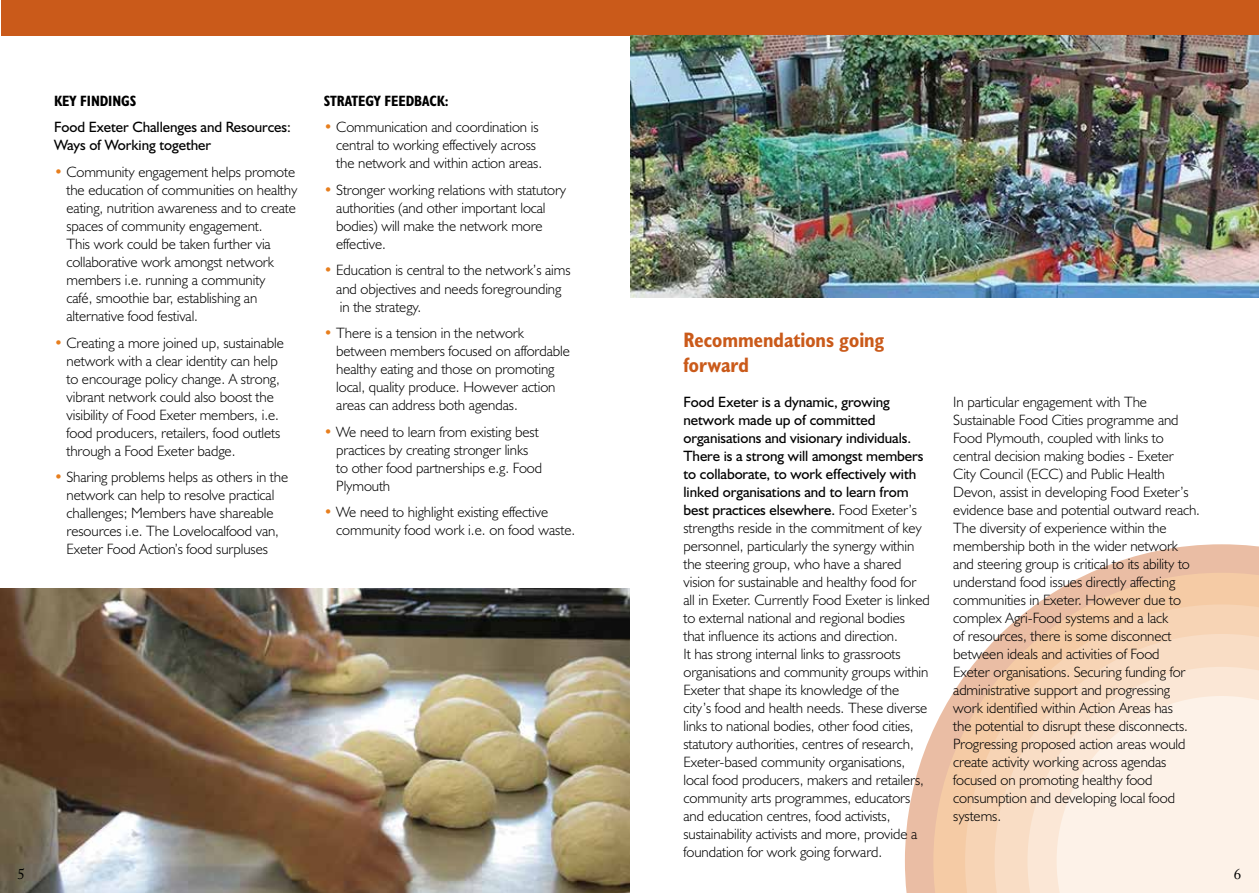
<style>
.page{position:relative;width:1259px;height:893px;background:#fff}
.page>*{position:absolute;margin:0;border:0;box-sizing:border-box;transform-origin:0 0}
.t1{font:700 condensed 21px/25.2px "Humanist 521 BT";color:#ca5a1a}
.t2{font:300 15px/18px "Humanist 521 BT";letter-spacing:-.005em;color:#000}
.t3{font:15px/18px "Humanist 521 BT";letter-spacing:-.005em;color:#000}
.t4{font:700 condensed 15px "Humanist 521 BT";letter-spacing:-.005em;color:#000}
.t5{font:15px "Adobe Caslon Pro";color:#000}
.s1{color:#e77e1d}
.s2{font-weight:400}
</style>
<div class="page">
<div style="left:1px;top:0;width:1258px;height:36px;background:#ca5a1a"></div>
<svg style="left:905px;top:544px;width:354px;height:349px"></svg>
<svg style="left:933px;top:573px;width:326px;height:320px"></svg>
<svg style="left:965px;top:604px;width:294px;height:289px;background:#f5d3b7"></svg>
<svg style="left:994px;top:634px;width:265px;height:259px;background:#f6d4b8"></svg>
<svg style="left:1027px;top:667px;width:232px;height:226px;background:#f9dfc9"></svg>
<svg style="left:1056px;top:696px;width:203px;height:197px;background:#fcefe4"></svg>
<img style="left:0;top:589px;width:629px;height:304px">
<img style="left:630px;top:36px;width:629px;height:262px">
<p class="t4" style="left:54px;top:92px;width:84px">KEY FINDINGS</p>
<p class="t3" style="left:54px;top:118px;width:238px">Food Exeter Challenges and Resources:<br>Ways of Working together</p>
<p class="t2" style="left:66px;top:163px;width:232px;text-indent:-12px"><span class="s1">•</span> Community engagement helps promote the education of communities on healthy eating, nutrition awareness and to create spaces of community engagement.<br>This work could be taken further via collaborative work amongst network members i.e. running a community<br>café, smoothie bar, establishing an alternative food festival.</p>
<p class="t2" style="left:66px;top:333px;width:219px;text-indent:-12px"><span class="s1">•</span> Creating a more joined up, sustainable network with a clear identity can help to encourage policy change. A strong, vibrant network could also boost the visibility of Food Exeter members, i.e. food producers, retailers, food outlets through a Food Exeter badge.</p>
<p class="t2" style="left:54px;top:468px;width:236px;text-align:center"><span class="s1">•</span> Sharing problems helps as others in the network can help to resolve practical challenges; Members have shareable resources i.e. The Lovelocalfood van, Exeter Food Action’s food surpluses</p>
<p class="t4" style="left:324px;top:92px;width:126px">STRATEGY FEEDBACK:</p>
<p class="t2" style="left:336px;top:118px;width:207px;text-indent:-12px"><span class="s1">•</span> Communication and coordination is central to working effectively across the network and within action areas.</p>
<p class="t2" style="left:336px;top:181px;width:232px;text-indent:-12px"><span class="s1">•</span> Stronger working relations with statutory authorities (and other important local bodies) will make the network more effective.</p>
<p class="t2" style="left:336px;top:261px;width:236px;text-indent:-12px"><span class="s1">•</span> Education is central to the network’s aims and objectives and needs foregrounding in the strategy.</p>
<p class="t2" style="left:336px;top:324px;width:235px;text-indent:-12px"><span class="s1">•</span> There is a tension in the network between members focused on affordable healthy eating and those on promoting local, quality produce. However action areas can address both agendas.</p>
<p class="t2" style="left:336px;top:422px;width:207px;text-indent:-12px"><span class="s1">•</span> We need to learn from existing best practices by creating stronger links to other food partnerships e.g. Food<br>Plymouth</p>
<p class="t2" style="left:336px;top:503px;width:241px;text-indent:-12px"><span class="s1">•</span> We need to highlight existing effective community food work i.e. on food waste.</p>
<h1 class="t1" style="left:683px;top:326px;width:202px">Recommendations going forward</h1>
<p class="t2" style="left:683px;top:392px;width:248px"><span class="s2">Food Exeter is a dynamic, growing network made up of committed organisations and visionary individuals.<br>There is a strong will amongst members to collaborate, to work effectively with linked organisations and to learn from best practices elsewhere.</span> Food Exeter’s strengths reside in the commitment of key personnel, particularly the synergy within the steering group, who have a shared vision for sustainable and healthy food for all in Exeter. Currently Food Exeter is linked to external national and regional bodies that influence its actions and direction.<br>It has strong internal links to grassroots organisations and community groups within Exeter that shape its knowledge of the city’s food and health needs. These diverse links to national bodies, other food cities, statutory authorities, centres of research, Exeter-based community organisations, local food producers, makers and retailers, community arts programmes, educators and education centres, food activists, sustainability activists and more, provide a foundation for work going forward.</p>
<p class="t2" style="left:953px;top:393px;width:248px">In particular engagement with The Sustainable Food Cities programme and Food Plymouth, coupled with links to central decision making bodies - Exeter City Council (ECC) and Public Health Devon, assist in developing Food Exeter’s evidence base and potential outward reach.<br>The diversity of experience within the membership both in the wider network and steering group is critical to its ability to understand food issues directly affecting communities in Exeter. However due to complex Agri-Food systems and a lack<br>of resources, there is some disconnect between ideals and activities of Food Exeter organisations. Securing funding for administrative support and progressing work identified within Action Areas has<br>the potential to disrupt these disconnects.<br>Progressing proposed action areas would create activity working across agendas focused on promoting healthy food consumption and developing local food systems.</p>
<p class="t5" style="left:18px;top:864px;width:9px">5</p>
<p class="t5" style="left:1234px;top:864px;width:9px">6</p>
</div>
